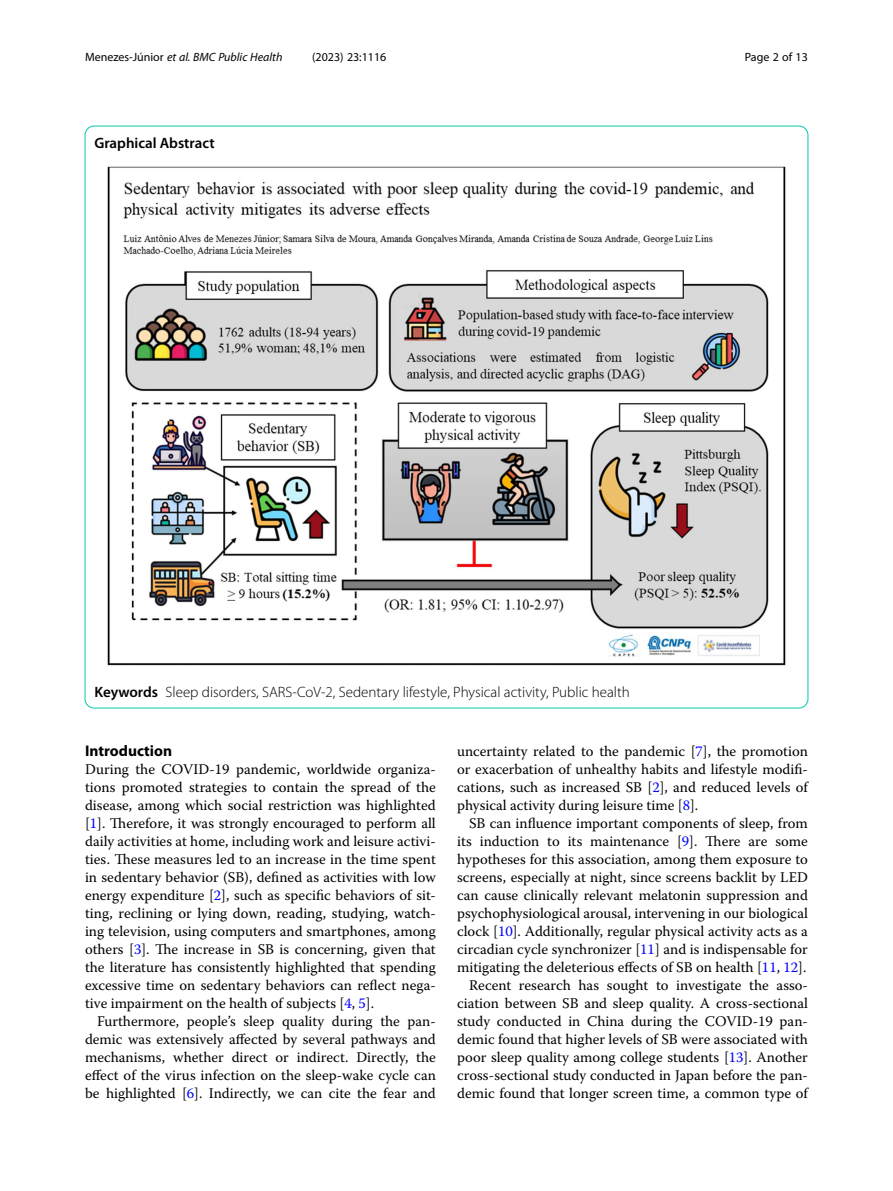
<style>
.page{position:relative;width:893px;height:1191px;background:#fff}
.page>*{position:absolute;margin:0;border:0;box-sizing:border-box;transform-origin:0 0}
.Head_1{font:700 15.45px "Myriad Pro";color:#000}
.Keyword_Text{font:300 15px "Myriad Pro";color:#000}
.Abstract_Structured{font:600 15px "Myriad Pro";color:#000}
.Body_Text_Indent{font:14.7px/18px "Warnock Pro";color:#000;text-align:justify}
.Body_Text{font:14.7px/18px "Warnock Pro";color:#000;text-align:justify}
.t1{font:italic 12px "Myriad Pro";color:#000}
.t2{font:12px "Myriad Pro";color:#000}
.s1{font-style:normal}
.s2{font-weight:600}
.s3{color:#00f}
</style>
<div class="page">
<img style="left:107px;top:166px;width:679px;height:500px">
<p class="t1" style="left:85px;top:50px;width:199px"><span class="s1">Menezes-Júnior</span> et al. BMC Public Health</p>
<p class="t2" style="left:312px;top:50px;width:76px">(2023) 23:1116</p>
<p class="t2" style="left:745px;top:50px;width:65px">Page 2 of 13</p>
<p class="Abstract_Structured" style="left:94px;top:134px;width:122px">Graphical Abstract</p>
<p class="Keyword_Text" style="left:94px;top:684px;width:537px"><span class="s2">Keywords</span> Sleep disorders, SARS-CoV-2, Sedentary lifestyle, Physical activity, Public health</p>
<p class="Head_1" style="left:85px;top:741px;width:89px">Introduction</p>
<p class="Body_Text" style="left:85px;top:760px;width:352px">During the COVID-19 pandemic, worldwide organiza&shy;tions promoted strategies to contain the spread of the disease, among which social restriction was highlighted [<span class="s3">1</span>]. Therefore, it was strongly encouraged to perform all daily activities at home, including work and leisure activi&shy;ties. These measures led to an increase in the time spent in sedentary behavior (SB), defined as activities with low energy expenditure [<span class="s3">2</span>], such as specific behaviors of sit&shy;ting, reclining or lying down, reading, studying, watch&shy;ing television, using computers and smartphones, among others [<span class="s3">3</span>]. The increase in SB is concerning, given that the literature has consistently highlighted that spending excessive time on sedentary behaviors can reflect nega&shy;tive impairment on the health of subjects [<span class="s3">4</span>, <span class="s3">5</span>].</p>
<p class="Body_Text_Indent" style="left:85px;top:1012px;width:352px;text-indent:12px">Furthermore, people’s sleep quality during the pan&shy;demic was extensively affected by several pathways and mechanisms, whether direct or indirect. Directly, the effect of the virus infection on the sleep-wake cycle can be highlighted [<span class="s3">6</span>]. Indirectly, we can cite the fear and</p>
<p class="Body_Text_Indent" style="left:457px;top:742px;width:352px">uncertainty related to the pandemic [<span class="s3">7</span>], the promotion or exacerbation of unhealthy habits and lifestyle modifi&shy;cations, such as increased SB [<span class="s3">2</span>], and reduced levels of physical activity during leisure time [<span class="s3">8</span>].</p>
<p class="Body_Text_Indent" style="left:457px;top:814px;width:352px;text-indent:12px">SB can influence important components of sleep, from its induction to its maintenance [<span class="s3">9</span>]. There are some hypotheses for this association, among them exposure to screens, especially at night, since screens backlit by LED can cause clinically relevant melatonin suppression and psychophysiological arousal, intervening in our biological clock [<span class="s3">10</span>]. Additionally, regular physical activity acts as a circadian cycle synchronizer [<span class="s3">11</span>] and is indispensable for mitigating the deleterious effects of SB on health [<span class="s3">11</span>, <span class="s3">12</span>].</p>
<p class="Body_Text_Indent" style="left:457px;top:976px;width:352px;text-indent:12px">Recent research has sought to investigate the asso&shy;ciation between SB and sleep quality. A cross-sectional study conducted in China during the COVID-19 pan&shy;demic found that higher levels of SB were associated with poor sleep quality among college students [<span class="s3">13</span>]. Another cross-sectional study conducted in Japan before the pan&shy;demic found that longer screen time, a common type of</p>
</div>
